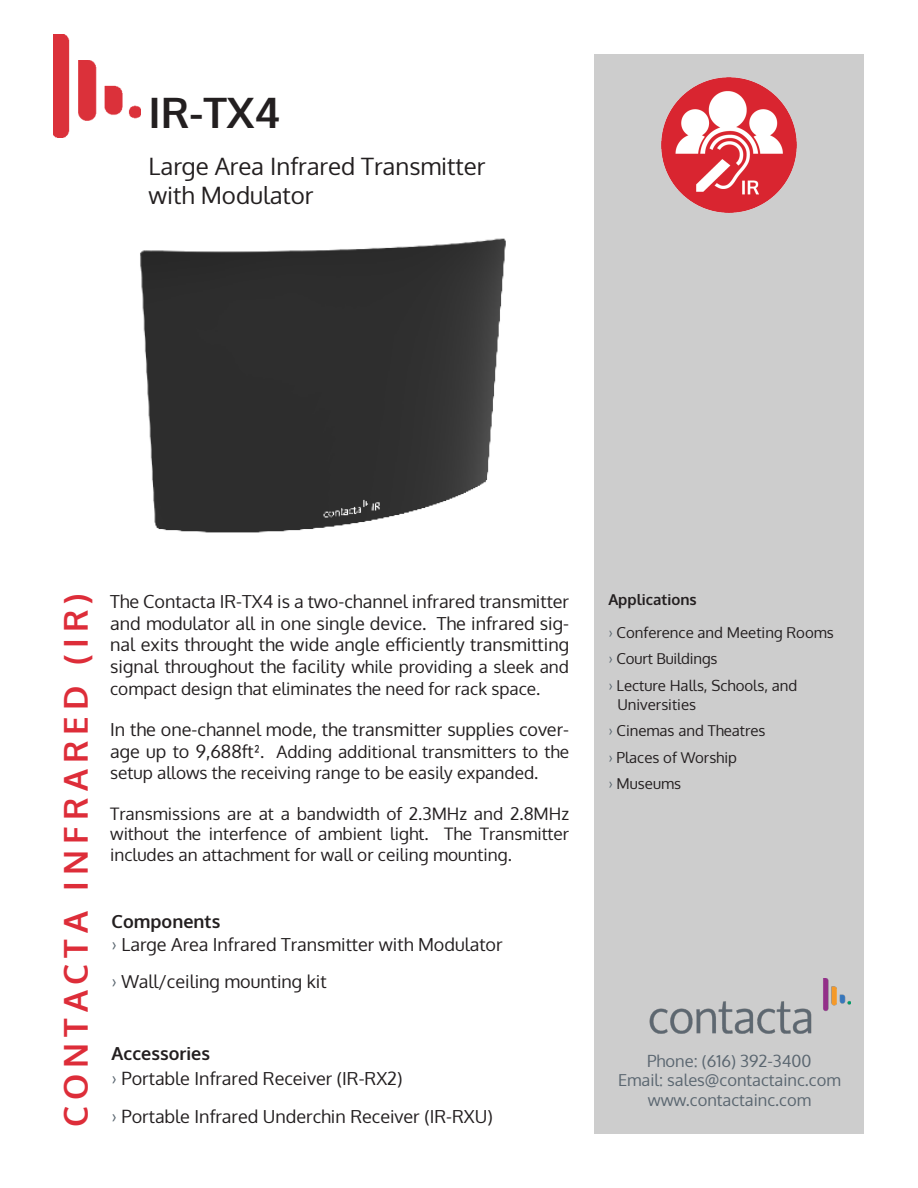
<style>
.page{position:relative;width:918px;height:1188px;background:#fff}
.page>*{position:absolute;margin:0;border:0;box-sizing:border-box;transform-origin:0 0}
.t1{font:700 42px "Oxygen";color:#231f20}
.t2{font:700 33px "Oxygen";letter-spacing:.185em;color:#dd2d39}
.t3{font:24px "Oxygen";color:#231f20}
.t4{font:18px/21.6px "Oxygen";color:#231f20;text-align:justify}
.t5{font:700 18px "Oxygen";color:#231f20}
.t6{font:17.25px/20.7px "Oxygen";color:#231f20}
.t7{font:16.5px "Oxygen";color:#5a6670}
.t8{font:15px "Oxygen";color:#231f20}
.t9{font:700 15px "Oxygen";color:#231f20}
.s1{font-size:17.25px}
.s2{font-size:18px}
.s3{color:#5a6670}
</style>
<div class="page">
<div style="left:594px;top:55px;width:269px;height:1079px;background:#cdcdcd"></div>
<img style="left:140px;top:238px;width:366px;height:295px">
<img style="left:662px;top:78px;width:134px;height:135px">
<img style="left:54px;top:34px;width:87px;height:104px">
<img style="left:649px;top:978px;width:202px;height:56px">
<p class="t1" style="left:148px;top:86px;width:133px">IR-TX4</p>
<p class="t3" style="left:148px;top:150px;width:339px">Large Area Infrared Transmitter</p>
<p class="t3" style="left:148px;top:179px;width:167px">with Modulator</p>
<p class="t2" style="left:55px;top:1127px;width:535px;rotate:-90deg">CONTACTA INFRARED (IR)</p>
<p class="t9" style="left:608px;top:590px;width:90px">Applications</p>
<p class="t4" style="left:110px;top:591px;width:461px">The Contacta IR-TX4 is a two-channel infrared transmitter and modulator all in one single device. The infrared sig&shy;nal exits throught the wide angle efficiently transmitting signal throughout the facility <span class="s1">while providing a sleek and</span></p>
<p class="t6" style="left:110px;top:678px;width:432px">compact design that eliminates the need for rack space.</p>
<p class="t4" style="left:110px;top:719px;width:460px">In the one-channel mode, the transmitter supplies cover-</p>
<p class="t6" style="left:110px;top:742px;width:460px"><span class="s2">age up to 9,688ft</span>². Adding additional transmitters to the setup allows the receiving range to be easily expanded.</p>
<p class="t6" style="left:110px;top:803px;width:461px;text-align:justify">Transmissions are at a bandwidth of 2.3MHz and 2.8MHz without the interfence of ambient light. The Transmitter includes an attachment for wall or ceiling mounting.</p>
<p class="t8" style="left:608px;top:622px;width:227px"><span class="s3">›</span> Conference and Meeting Rooms</p>
<p class="t8" style="left:608px;top:649px;width:111px"><span class="s3">›</span> Court Buildings</p>
<p class="t8" style="left:608px;top:675px;width:191px"><span class="s3">›</span> Lecture Halls, Schools, and</p>
<p class="t8" style="left:617px;top:694px;width:80px">Universities</p>
<p class="t8" style="left:608px;top:721px;width:159px"><span class="s3">›</span> Cinemas and Theatres</p>
<p class="t8" style="left:608px;top:747px;width:130px"><span class="s3">›</span> Places of Worship</p>
<p class="t8" style="left:608px;top:773px;width:74px"><span class="s3">›</span> Museums</p>
<p class="t5" style="left:112px;top:910px;width:110px">Components</p>
<p class="t4" style="left:112px;top:934px;width:393px"><span class="s3">›</span> Large Area Infrared Transmitter with Modulator</p>
<p class="t4" style="left:112px;top:971px;width:217px"><span class="s3">›</span> Wall/ceiling mounting kit</p>
<p class="t5" style="left:112px;top:1042px;width:100px">Accessories</p>
<p class="t4" style="left:112px;top:1068px;width:292px"><span class="s3">›</span> Portable Infrared Receiver (IR-RX2)</p>
<p class="t4" style="left:112px;top:1105px;width:383px"><span class="s3">›</span> Portable Infrared Underchin Receiver (IR-RXU)</p>
<p class="t7" style="left:647px;top:1050px;width:166px">Phone: (616) 392-3400</p>
<p class="t7" style="left:618px;top:1069px;width:224px">Email: sales@contactainc.com</p>
<p class="t7" style="left:648px;top:1089px;width:165px">www.contactainc.com</p>
</div>
